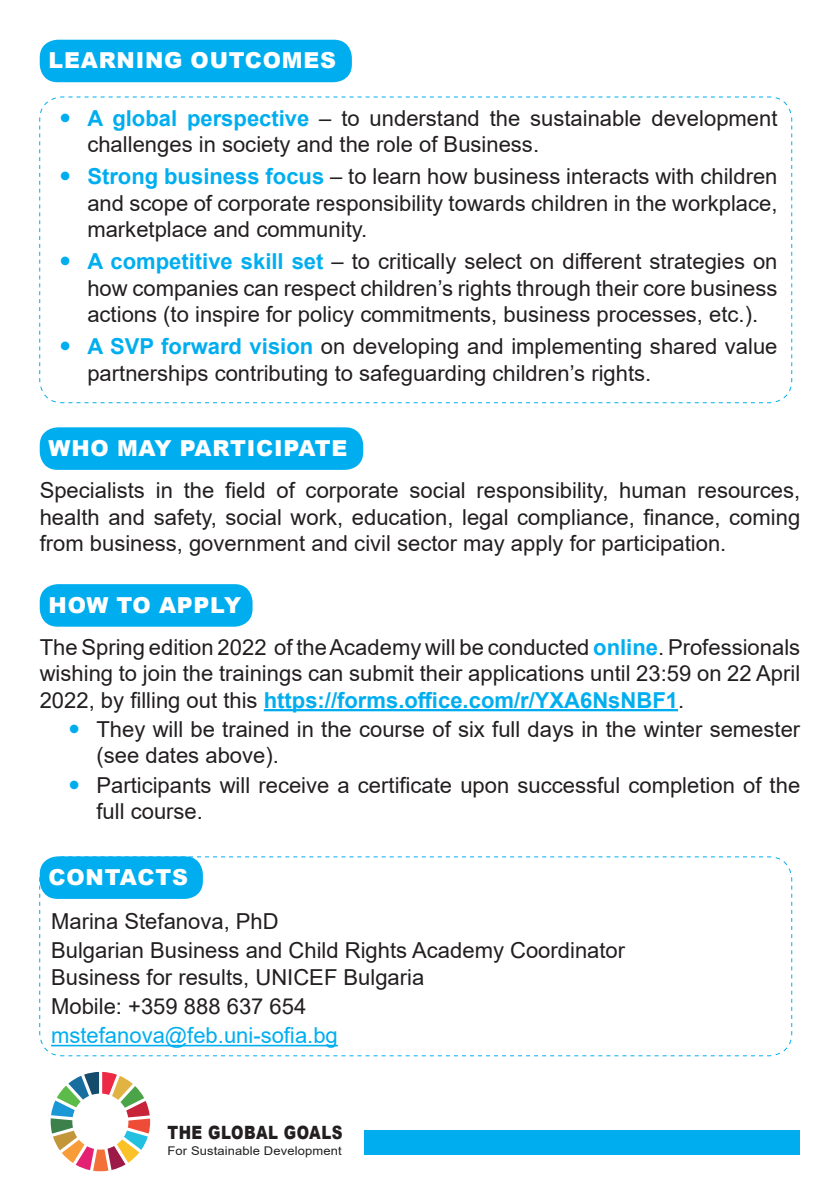
<style>
.page{position:relative;width:840px;height:1191px;background:#fff}
.page>*{position:absolute;margin:0;border:0;box-sizing:border-box;transform-origin:0 0}
.t1{font:22px/26.4px "Arial";color:#231f20}
.t2{font:900 22px "Arial";letter-spacing:.035em;color:#fff}
.t3{font:22px "Arial";color:#00aeef}
.t4{font:900 18.4px "Arial";letter-spacing:.03em;color:#231f20;scale:.82 1}
.t5{font:12px "Arial";letter-spacing:.01em;color:#231f20;scale:1.08 1}
.s1{font-weight:700;color:#00aeef}
</style>
<div class="page">
<svg style="left:51px;top:1071px;width:99px;height:100px"></svg>
<div style="left:364px;top:1130px;width:435px;height:25px;background:#00aeef"></div>
<div style="left:40px;top:40px;width:311px;height:42px;background:#00aeef;border-radius:18px"></div>
<div style="left:40px;top:427px;width:323px;height:43px;background:#00aeef;border-radius:18px"></div>
<div style="left:40px;top:584px;width:212px;height:42px;background:#00aeef;border-radius:18px"></div>
<svg style="left:39px;top:96px;width:753px;height:308px"></svg>
<svg style="left:39px;top:856px;width:753px;height:200px"></svg>
<hr style="left:51px;top:1044px;width:287px;height:2px;background:#00aeef">
<hr style="left:263px;top:709px;width:414px;height:2px;background:#00aeef">
<svg style="left:39px;top:96px;width:723px;height:280px"></svg>
<p class="t2" style="left:49px;top:44px;width:288px">LEARNING OUTCOMES</p>
<p class="t1" style="left:87px;top:105px;width:691px"><span class="s1">A global perspective</span> – to understand the sustainable development challenges in society and the role of Business.</p>
<p class="t1" style="left:87px;top:163px;width:691px;text-align:justify"><span class="s1">Strong business focus</span> – to learn how business interacts with children and scope of corporate responsibility towards children in the workplace, marketplace and community.</p>
<p class="t1" style="left:87px;top:248px;width:691px;text-align:justify"><span class="s1">A competitive skill set</span> – to critically select on different strategies on how companies can respect children’s rights through their core business actions (to inspire for policy commitments, business processes, etc.).</p>
<p class="t1" style="left:87px;top:333px;width:691px"><span class="s1">A SVP forward vision</span> on developing and implementing shared value partnerships contributing to safeguarding children’s rights.</p>
<p class="t2" style="left:49px;top:432px;width:300px">WHO MAY PARTICIPATE</p>
<p class="t1" style="left:40px;top:477px;width:761px;text-align:justify">Specialists in the field of corporate social responsibility, human resources, health and safety, social work, education, legal compliance, finance, coming from business, government and civil sector may apply for participation.</p>
<p class="t2" style="left:49px;top:589px;width:194px">HOW TO APPLY</p>
<p class="t1" style="left:40px;top:634px;width:761px;text-align:justify">The Spring edition 2022 of the Academy will be conducted <span class="s1">online</span>. Professionals wishing to join the trainings can submit their applications until 23:59 on 22 April 2022, by filling out this <span class="s1">https://forms.office.com/r/YXA6NsNBF1</span>.</p>
<p class="t1" style="left:96px;top:716px;width:704px">They will be trained in the course of six full days in the winter semester (see dates above).</p>
<p class="t1" style="left:96px;top:771px;width:704px">Participants will receive a certificate upon successful completion of the full course.</p>
<p class="t2" style="left:49px;top:861px;width:141px">CONTACTS</p>
<p class="t1" style="left:51px;top:908px;width:229px">Marina Stefanova, PhD</p>
<p class="t1" style="left:51px;top:937px;width:575px">Bulgarian Business and Child Rights Academy Coordinator<br>Business for results, UNICEF Bulgaria</p>
<p class="t1" style="left:51px;top:993px;width:257px">Mobile: +359 888 637 654</p>
<p class="t3" style="left:51px;top:1020px;width:288px">mstefanova@feb.uni-sofia.bg</p>
<p class="t4" style="left:167px;top:1119px;width:215px">THE GLOBAL GOALS</p>
<p class="t5" style="left:167px;top:1142px;width:163px">For Sustainable Development</p>
</div>
